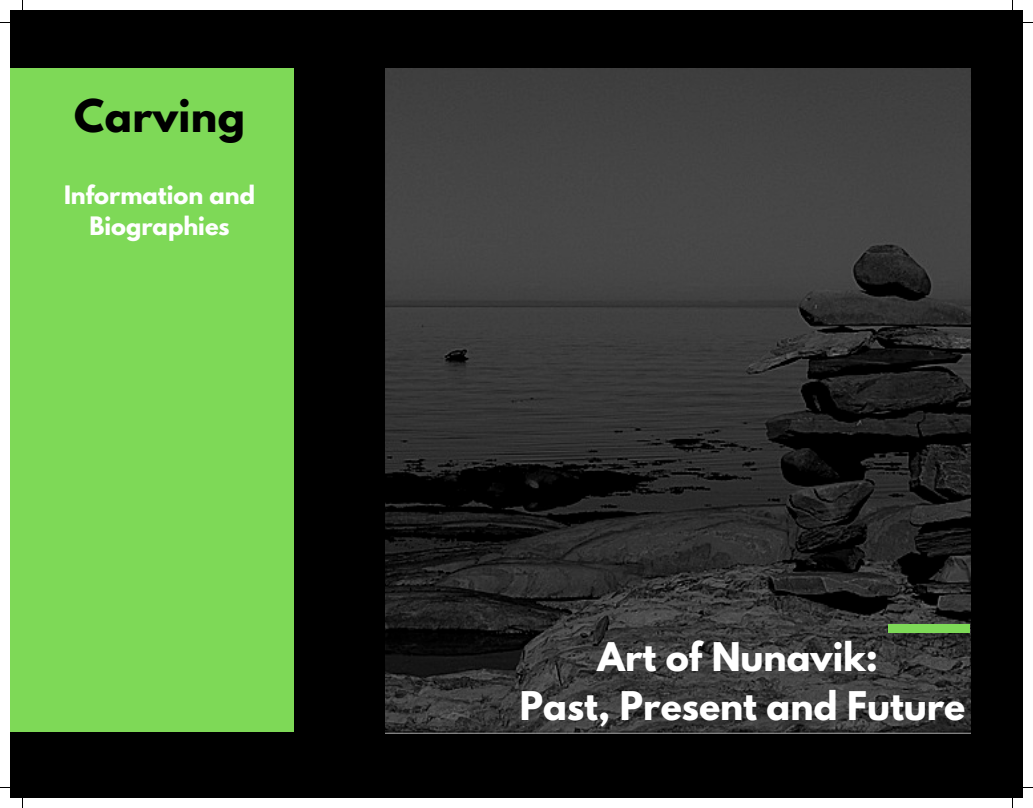
<style>
.page{position:relative;width:1033px;height:808px;background:#fff}
.page>*{position:absolute;margin:0;border:0;box-sizing:border-box;transform-origin:0 0}
.t1{font:700 40px "League Spartan";letter-spacing:.01em;color:#000}
.t2{font:700 35px/48.8px "League Spartan";color:#fff;text-align:center}
.t3{font:700 22.5px/31px "League Spartan";color:#fff;text-align:center}
</style>
<div class="page">
<div style="left:10px;top:10px;width:1013px;height:788px;background:#000"></div>
<img style="left:385px;top:68px;width:585px;height:665px">
<div style="left:10px;top:68px;width:284px;height:663px;background:#7ed957"></div>
<div style="left:888px;top:624px;width:82px;height:9px;background:#7ed957"></div>
<p class="t1" style="left:74px;top:96px;width:172px">Carving</p>
<p class="t3" style="left:64px;top:183px;width:193px">Information and<br>Biographies</p>
<p class="t2" style="left:520px;top:636px;width:447px">Art of Nunavik:<br>Past, Present and Future</p>
</div>
